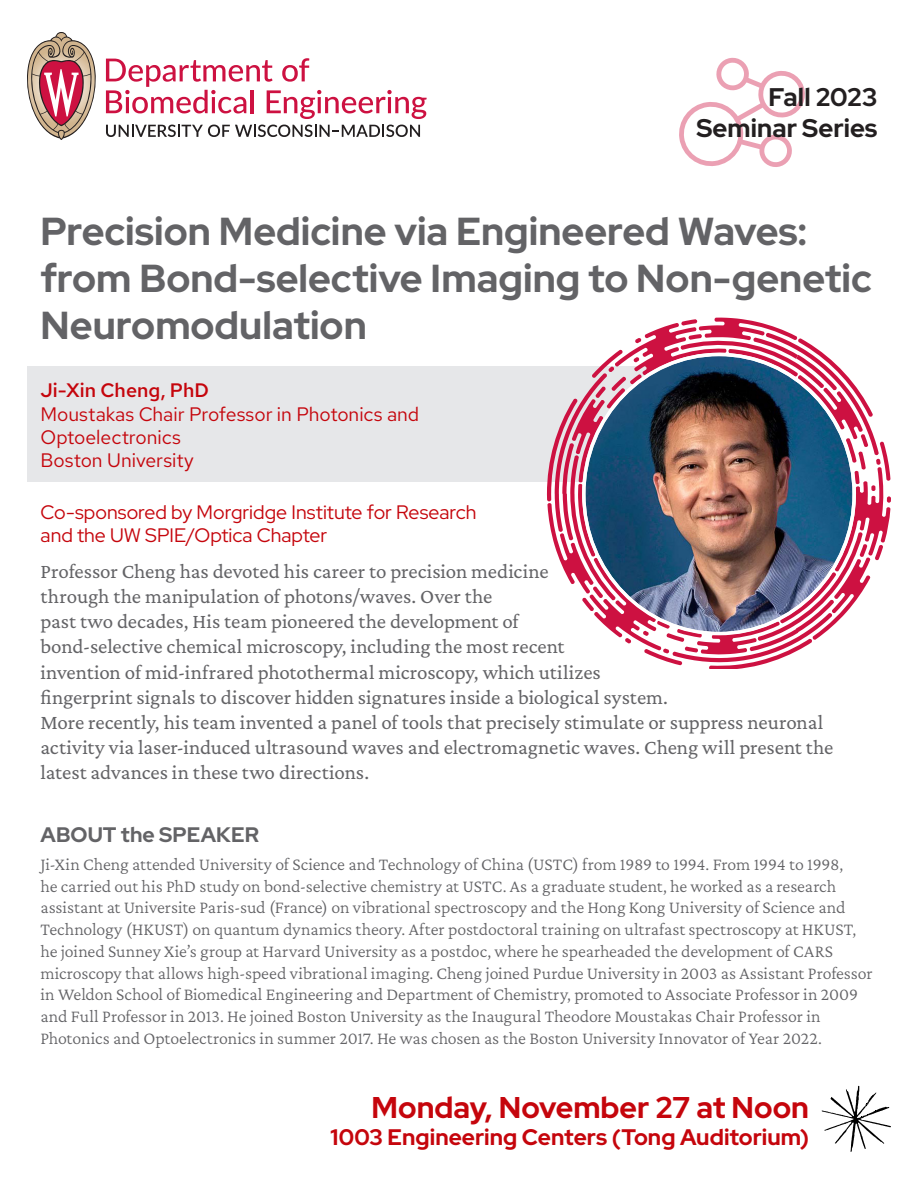
<style>
.page{position:relative;width:918px;height:1188px;background:#fff}
.page>*{position:absolute;margin:0;border:0;box-sizing:border-box;transform-origin:0 0}
.t1{font:700 39px/46.8px "Red Hat Display";color:#636366}
.t2{font:700 30px "Red Hat Display";color:#c5050c}
.t3{font:700 25.5px "Red Hat Display";color:#231f20}
.t4{font:700 22.5px "Red Hat Display";letter-spacing:.005em;color:#c5050c}
.t5{font:21px/25.2px "Crimson Pro";letter-spacing:-.005em;color:#636366}
.t6{font:700 21px "Red Hat Display";letter-spacing:.005em;color:#636366}
.t7{font:19.5px "Red Hat Display";color:#c5050c}
.t8{font:19.5px "Red Hat Text";letter-spacing:-.005em;color:#c5050c}
.t9{font:500 19.5px "Red Hat Text";letter-spacing:.005em;color:#c5050c}
.t10{font:18px/21.8px "Crimson Pro";letter-spacing:-.005em;color:#636366}
</style>
<div class="page">
<div style="left:27px;top:366px;width:699px;height:116px;background:#e6e7e9"></div>
<svg style="left:547px;top:318px;width:344px;height:351px"></svg>
<svg style="left:27px;top:32px;width:69px;height:108px"></svg>
<svg style="left:106px;top:58px;width:321px;height:61px"></svg>
<svg style="left:106px;top:125px;width:314px;height:12px"></svg>
<svg style="left:679px;top:57px;width:126px;height:110px"></svg>
<img style="left:585px;top:356px;width:267px;height:276px">
<svg style="left:822px;top:1086px;width:69px;height:66px"></svg>
<p class="t3" style="left:769px;top:81px;width:110px">Fall 2023</p>
<p class="t3" style="left:696px;top:112px;width:183px">Seminar Series</p>
<p class="t1" style="left:40px;top:207px;width:833px">Precision Medicine via Engineered Waves: from Bond-selective Imaging to Non-genetic<br>Neuromodulation</p>
<p class="t9" style="left:40px;top:378px;width:170px">Ji-Xin Cheng, PhD</p>
<p class="t8" style="left:40px;top:401px;width:380px">Moustakas Chair Professor in Photonics and</p>
<p class="t8" style="left:40px;top:425px;width:142px">Optoelectronics</p>
<p class="t8" style="left:40px;top:448px;width:155px">Boston University</p>
<p class="t7" style="left:40px;top:499px;width:438px">Co-sponsored by Morgridge Institute for Research</p>
<p class="t7" style="left:40px;top:522px;width:288px">and the UW SPIE/Optica Chapter</p>
<p class="t5" style="left:40px;top:558px;width:794px">Professor Cheng has devoted his career to precision medicine<br>through the manipulation of photons/waves. Over the<br>past two decades, His team pioneered the development of<br>bond-selective chemical microscopy, including the most recent<br>invention of mid-infrared photothermal microscopy, which utilizes<br>fingerprint signals to discover hidden signatures inside a biological system.<br>More recently, his team invented a panel of tools that precisely stimulate or suppress neuronal activity via laser-induced ultrasound waves and electromagnetic waves. Cheng will present the latest advances in these two directions.</p>
<p class="t6" style="left:40px;top:821px;width:220px">ABOUT the SPEAKER</p>
<p class="t10" style="left:40px;top:853px;width:834px">Ji-Xin Cheng attended University of Science and Technology of China (USTC) from 1989 to 1994. From 1994 to 1998,<br>he carried out his PhD study on bond-selective chemistry at USTC. As a graduate student, he worked as a research assistant at Universite Paris-sud (France) on vibrational spectroscopy and the Hong Kong University of Science and Technology (HKUST) on quantum dynamics theory. After postdoctoral training on ultrafast spectroscopy at HKUST, he joined Sunney Xie’s group at Harvard University as a postdoc, where he spearheaded the development of CARS microscopy that allows high-speed vibrational imaging. Cheng joined Purdue University in 2003 as Assistant Professor in Weldon School of Biomedical Engineering and Department of Chemistry, promoted to Associate Professor in 2009 and Full Professor in 2013. He joined Boston University as the Inaugural Theodore Moustakas Chair Professor in Photonics and Optoelectronics in summer 2017. He was chosen as the Boston University Innovator of Year 2022.</p>
<p class="t2" style="left:371px;top:1088px;width:439px">Monday, November 27 at Noon</p>
<p class="t4" style="left:330px;top:1122px;width:480px">1003 Engineering Centers (Tong Auditorium)</p>
</div>
